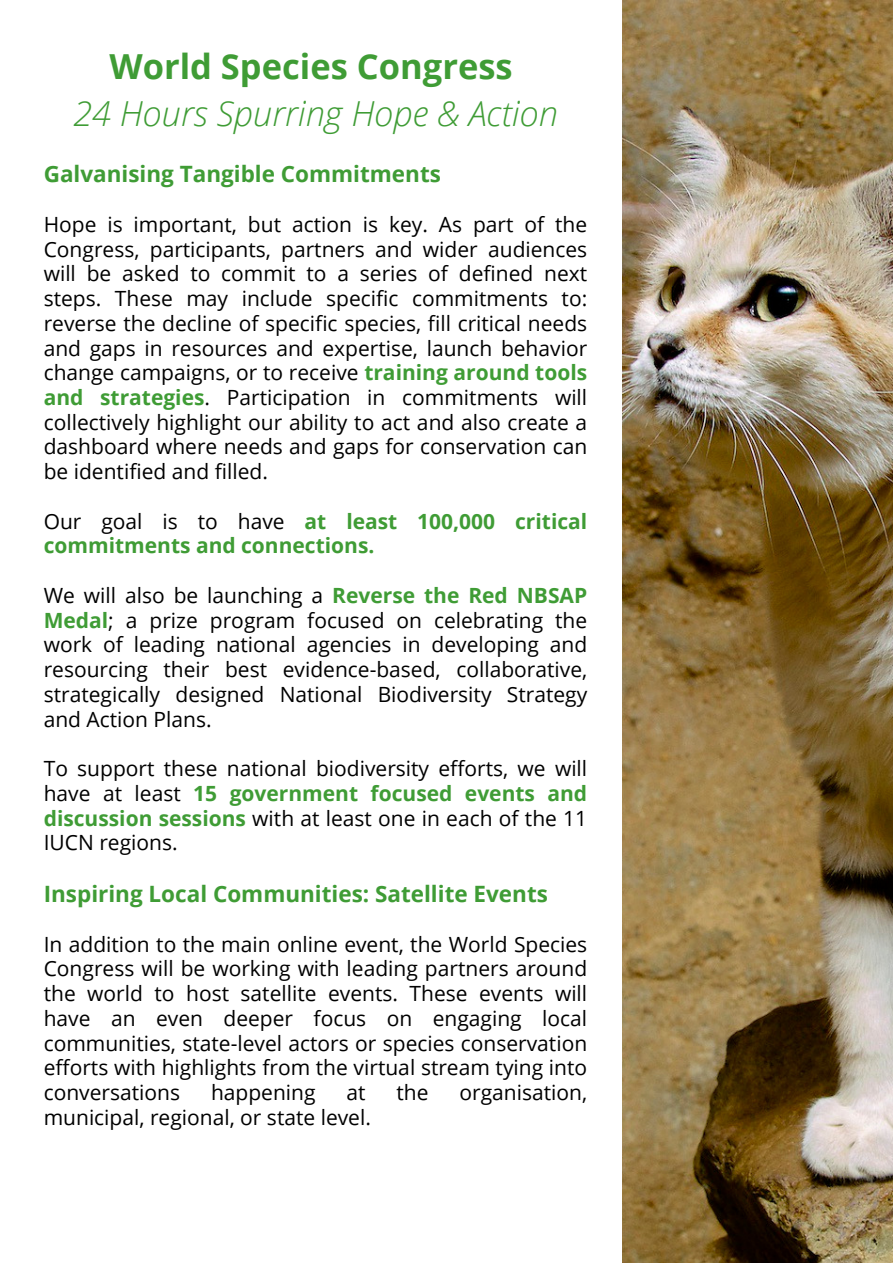
<style>
.page{position:relative;width:893px;height:1264px;background:#fff}
.page>*{position:absolute;margin:0;border:0;box-sizing:border-box;transform-origin:0 0}
.t1{font:italic 300 34.5px "Open Sans";color:#3f9c35}
.t2{font:700 34.5px "Open Sans";color:#3f9c35}
.t3{font:700 22.5px "Open Sans";color:#3f9c35}
.t4{font:21px/24.8px "Open Sans";color:#000;text-align:justify}
.t5{font:700 21px/24.8px "Open Sans";color:#3f9c35}
.s1{font-weight:700;color:#3f9c35}
.s2{font-weight:400;color:#000}
</style>
<div class="page">
<img style="left:622px;top:0;width:270px;height:1262px">
<p class="t2" style="left:109px;top:42px;width:405px">World Species Congress</p>
<p class="t1" style="left:73px;top:89px;width:486px">24 Hours Spurring Hope &amp; Action</p>
<p class="t3" style="left:44px;top:158px;width:399px">Galvanising Tangible Commitments</p>
<p class="t4" style="left:44px;top:211px;width:545px">Hope is important, but action is key. As part of the Congress, participants, partners and wider audiences will be asked to commit to a series of defined next steps. These may include specific commitments to: reverse the decline of specific species, fill critical needs and gaps in resources and expertise, launch behavior change campaigns, or to receive <span class="s1">training around tools and strategies</span>. Participation in commitments will collectively highlight our ability to act and also create a dashboard where needs and gaps for conservation can be identified and filled.</p>
<p class="t5" style="left:44px;top:508px;width:545px"><span class="s2">Our goal is to have</span> at least 100,000 critical commitments and connections.</p>
<p class="t4" style="left:44px;top:582px;width:545px">We will also be launching a <span class="s1">Reverse the Red NBSAP Medal</span>; a prize program focused on celebrating the work of leading national agencies in developing and resourcing their best evidence-based, collaborative, strategically designed National Biodiversity Strategy and Action Plans.</p>
<p class="t4" style="left:44px;top:755px;width:545px">To support these national biodiversity efforts, we will have at least <span class="s1">15 government focused events and discussion sessions</span> with at least one in each of the 11<br>IUCN regions.</p>
<p class="t3" style="left:44px;top:878px;width:505px">Inspiring Local Communities: Satellite Events</p>
<p class="t4" style="left:44px;top:931px;width:545px">In addition to the main online event, the World Species Congress will be working with leading partners around the world to host satellite events. These events will have an even deeper focus on engaging local communities, state-level actors or species conservation efforts with highlights from the virtual stream tying into conversations</p>
<p class="t4" style="left:211px;top:1079px;width:106px">happening</p>
<p class="t4" style="left:346px;top:1079px;width:21px">at</p>
<p class="t4" style="left:396px;top:1079px;width:34px">the</p>
<p class="t4" style="left:459px;top:1079px;width:129px">organisation,</p>
<p class="t4" style="left:44px;top:1104px;width:329px">municipal, regional, or state level.</p>
</div>
